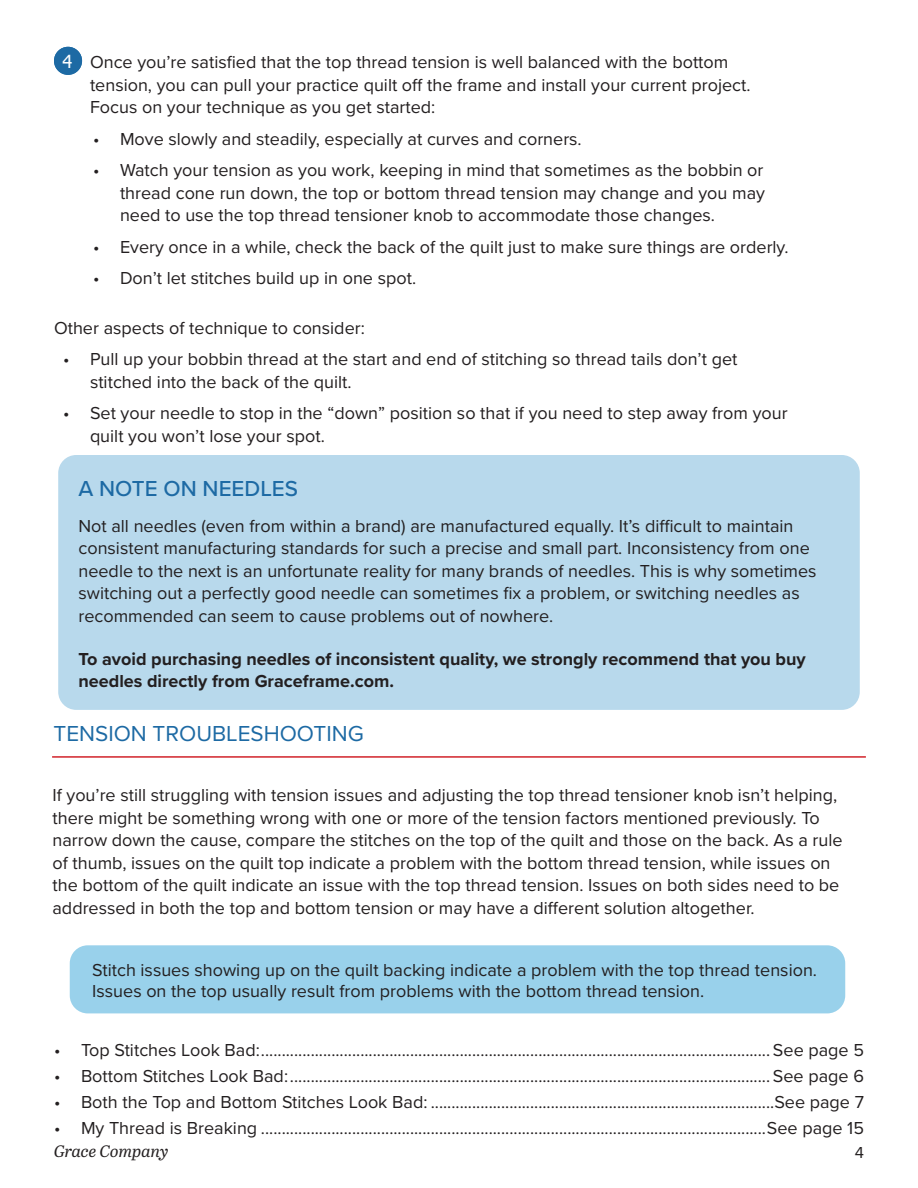
<style>
.page{position:relative;width:918px;height:1188px;background:#fff}
.page>*{position:absolute;margin:0;border:0;box-sizing:border-box;transform-origin:0 0}
.t1{font:22.5px "Proxima Nova";color:#1d6aa4}
.Subheading_Main{font:500 22.5px "Proxima Nova";color:#1d6aa4}
.Body{font:18px/22.5px "Proxima Nova";color:#231f20}
.t2{font:700 18px/21.6px "Proxima Nova";color:#231f20}
.Label_Boxes{font:18px "Tahoma";color:#fff}
.t3{font:italic 16.5px "Abril Text";color:#231f20}
.t4{font:16.5px "Proxima Nova";color:#231f20}
</style>
<div class="page">
<hr style="left:52px;top:756px;width:814px;height:2px;background:#d1232a">
<div style="left:54px;top:47px;width:28px;height:28px;background:#1d6aa4;border-radius:50%"></div>
<div style="left:70px;top:945px;width:775px;height:68px;background:#99d1eb;border-radius:18px"></div>
<div style="left:58px;top:455px;width:802px;height:255px;background:#b8d9ec;border-radius:18px"></div>
<p class="Label_Boxes" style="left:63px;top:49px;width:11px">4</p>
<p class="Body" style="left:90px;top:50px;width:662px">Once you’re satisfied that the top thread tension is well balanced with the bottom tension, you can pull your practice quilt off the frame and install your current project.<br>Focus on your technique as you get started:</p>
<p class="Body" style="left:93px;top:127px;width:490px">• Move slowly and steadily, especially at curves and corners.</p>
<p class="Body" style="left:120px;top:158px;width:647px;text-align:justify;text-indent:-27px">• Watch your tension as you work, keeping in mind that sometimes as the bobbin or thread cone run down, the top or bottom thread tension may change and you may need to use the top thread tensioner knob to accommodate those changes.</p>
<p class="Body" style="left:93px;top:235px;width:697px">• Every once in a while, check the back of the quilt just to make sure things are orderly.</p>
<p class="Body" style="left:93px;top:266px;width:325px">• Don’t let stitches build up in one spot.</p>
<p class="Body" style="left:54px;top:316px;width:312px">Other aspects of technique to consider:</p>
<p class="Body" style="left:90px;top:347px;width:649px;text-indent:-27px">• Pull up your bobbin thread at the start and end of stitching so thread tails don’t get stitched into the back of the quilt.</p>
<p class="Body" style="left:90px;top:401px;width:699px;text-indent:-27px">• Set your needle to stop in the “down” position so that if you need to step away from your quilt you won’t lose your spot.</p>
<p class="Subheading_Main" style="left:78px;top:472px;width:221px">A NOTE ON NEEDLES</p>
<p class="Body" style="left:78px;top:514px;width:740px">Not all needles (even from within a brand) are manufactured equally. It’s difficult to maintain consistent manufacturing standards for such a precise and small part. Inconsistency from one needle to the next is an unfortunate reality for many brands of needles. This is why sometimes switching out a perfectly good needle can sometimes fix a problem, or switching needles as recommended can seem to cause problems out of nowhere.</p>
<p class="t2" style="left:78px;top:648px;width:729px">To avoid purchasing needles of inconsistent quality, we strongly recommend that you buy needles directly from Graceframe.com.</p>
<p class="t1" style="left:54px;top:717px;width:312px">TENSION TROUBLESHOOTING</p>
<p class="Body" style="left:52px;top:783px;width:792px">If you’re still struggling with tension issues and adjusting the top thread tensioner knob isn’t helping, there might be something wrong with one or more of the tension factors mentioned previously. To narrow down the cause, compare the stitches on the top of the quilt and those on the back. As a rule of thumb, issues on the quilt top indicate a problem with the bottom thread tension, while issues on the bottom of the quilt indicate an issue with the top thread tension. Issues on both sides need to be addressed in both the top and bottom tension or may have a different solution altogether.</p>
<p class="Body" style="left:92px;top:958px;width:726px;line-height:21.6px">Stitch issues showing up on the quilt backing indicate a problem with the top thread tension.<br>Issues on the top usually result from problems with the bottom thread tension.</p>
<p class="Body" style="left:54px;top:1038px;width:812px">• Top Stitches Look Bad:........................................................................................................................... See page 5</p>
<p class="Body" style="left:54px;top:1064px;width:812px">• Bottom Stitches Look Bad:.................................................................................................................... See page 6</p>
<p class="Body" style="left:54px;top:1090px;width:812px">• Both the Top and Bottom Stitches Look Bad: ...................................................................................See page 7</p>
<p class="Body" style="left:54px;top:1116px;width:812px">• My Thread is Breaking ..........................................................................................................................See page 15</p>
<p class="t3" style="left:54px;top:1140px;width:116px">Grace Company</p>
<p class="t4" style="left:855px;top:1140px;width:11px">4</p>
</div>
